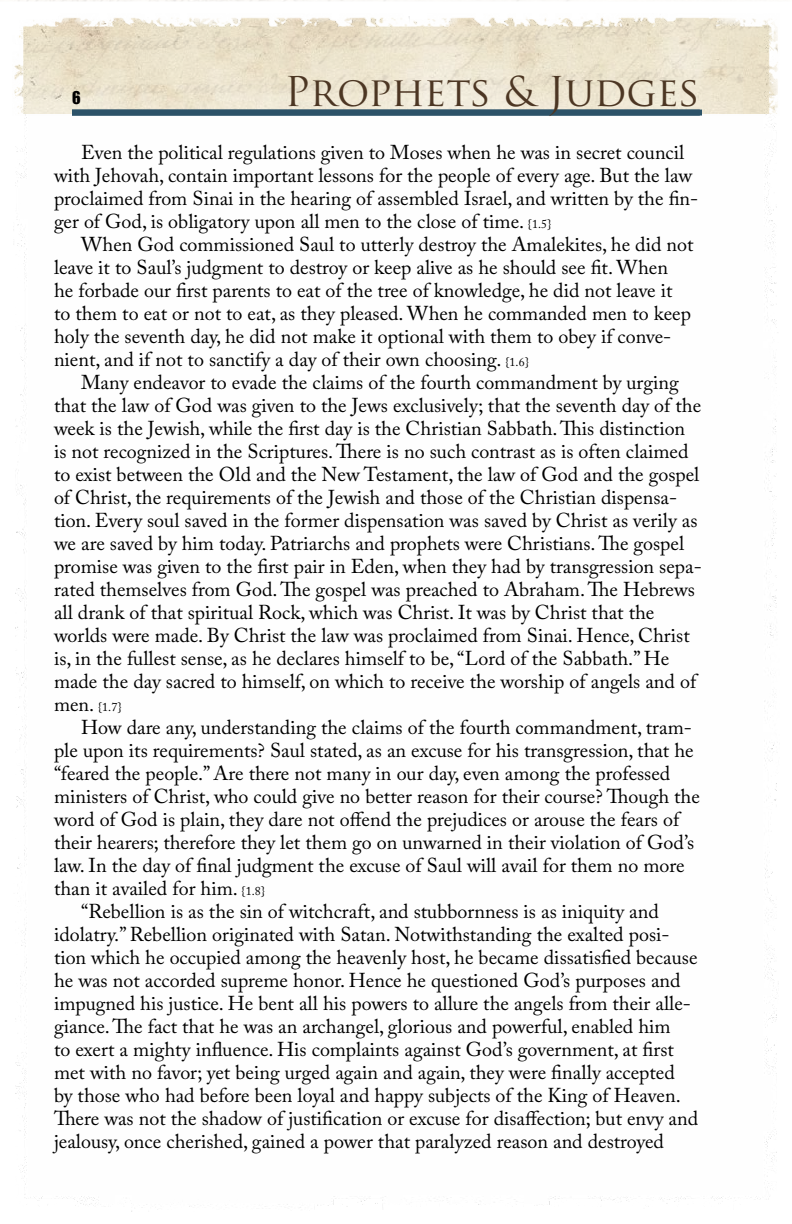
<style>
.page{position:relative;width:792px;height:1224px;background:#fff}
.page>*{position:absolute;margin:0;border:0;box-sizing:border-box;transform-origin:0 0}
.t1{font:40px "Trajan Pro";color:#4d3724}
.t2{font:20px/23px "Adobe Caslon Pro";color:#000}
.t3{font:18px "Genuine";color:#000}
.t4{font:12px "Adobe Caslon Pro";color:#000}
.s1{font-size:12px}
.s2{font-size:20px}
</style>
<div class="page">
<img style="left:13px;top:16px;width:766px;height:1192px">
<h1 class="t1" style="left:285px;top:66px;width:417px">Prophets &amp; Judges</h1>
<p class="t2" style="left:54px;top:140px;width:646px;text-indent:27px">Even the political regulations given to Moses when he was in secret council with Jehovah, contain important lessons for the people of every age. But the law proclaimed from Sinai in the hearing of assembled Israel, and written by the fin&shy;ger of God, is obligatory upon all men to the close of time. <span class="s1">{1.5}</span></p>
<p class="t2" style="left:54px;top:232px;width:641px;text-indent:27px">When God commissioned Saul to utterly destroy the Amalekites, he did not leave it to Saul’s judgment to destroy or keep alive as he should see fit. When<br>he forbade our first parents to eat of the tree of knowledge, he did not leave it to them to eat or not to eat, as they pleased. When he commanded men to keep holy the seventh day, he did not make it optional with them to obey if conve&shy;nient, and if not to sanctify a day of their own choosing. <span class="s1">{1.6}</span></p>
<p class="t2" style="left:54px;top:370px;width:649px;text-indent:27px">Many endeavor to evade the claims of the fourth commandment by urging that the law of God was given to the Jews exclusively; that the seventh day of the week is the Jewish, while the first day is the Christian Sabbath. This distinction is not recognized in the Scriptures. There is no such contrast as is often claimed to exist between the Old and the New Testament, the law of God and the gospel of Christ, the requirements of the Jewish and those of the Christian dispensa&shy;tion. Every soul saved in the former dispensation was saved by Christ as verily as we are saved by him today. Patriarchs and prophets were Christians. The gospel promise was given to the first pair in Eden, when they had by transgression sepa&shy;rated themselves from God. The gospel was preached to Abraham. The Hebrews all drank of that spiritual Rock, which was Christ. It was by Christ that the worlds were made. By Christ the law was proclaimed from Sinai. Hence, Christ is, in the fullest sense, as he declares himself to be, “Lord of the Sabbath.” He made the day sacred to himself, on which to receive the worship of angels and of</p>
<p class="t4" style="left:54px;top:700px;width:69px"><span class="s2">men.</span> {1.7}</p>
<p class="t2" style="left:81px;top:715px;width:612px">How dare any, understanding the claims of the fourth commandment, tram-</p>
<p class="t2" style="left:54px;top:738px;width:641px">ple upon its requirements? Saul stated, as an excuse for his transgression, that he</p>
<p class="t2" style="left:54px;top:761px;width:618px">“feared the people.” Are there not many in our day, even among the professed</p>
<p class="t2" style="left:54px;top:784px;width:647px">ministers of Christ, who could give no better reason for their course? Though the</p>
<p class="t2" style="left:54px;top:807px;width:627px">word of God is plain, they dare not offend the prejudices or arouse the fears of</p>
<p class="t2" style="left:54px;top:830px;width:642px">their hearers; therefore they let them go on unwarned in their violation of God’s</p>
<p class="t2" style="left:54px;top:853px;width:632px">law. In the day of final judgment the excuse of Saul will avail for them no more</p>
<p class="t2" style="left:54px;top:876px;width:213px">than it availed for him. <span class="s1">{1.8}</span></p>
<p class="t2" style="left:81px;top:899px;width:579px">“Rebellion is as the sin of witchcraft, and stubbornness is as iniquity and</p>
<p class="t2" style="left:54px;top:922px;width:617px">idolatry.” Rebellion originated with Satan. Notwithstanding the exalted posi-</p>
<p class="t2" style="left:54px;top:945px;width:645px">tion which he occupied among the heavenly host, he became dissatisfied because</p>
<p class="t2" style="left:54px;top:968px;width:628px">he was not accorded supreme honor. Hence he questioned God’s purposes and</p>
<p class="t2" style="left:54px;top:991px;width:638px">impugned his justice. He bent all his powers to allure the angels from their alle-</p>
<p class="t2" style="left:54px;top:1014px;width:618px">giance. The fact that he was an archangel, glorious and powerful, enabled him</p>
<p class="t2" style="left:54px;top:1037px;width:621px">to exert a mighty influence. His complaints against God’s government, at first</p>
<p class="t2" style="left:54px;top:1060px;width:622px">met with no favor; yet being urged again and again, they were finally accepted</p>
<p class="t2" style="left:54px;top:1083px;width:628px">by those who had before been loyal and happy subjects of the King of Heaven.</p>
<p class="t2" style="left:54px;top:1106px;width:646px">There was not the shadow of justification or excuse for disaffection; but envy and</p>
<p class="t2" style="left:54px;top:1129px;width:612px">jealousy, once cherished, gained a power that paralyzed reason and destroyed</p>
<p class="t3" style="left:72px;top:87px;width:10px">6</p>
</div>
